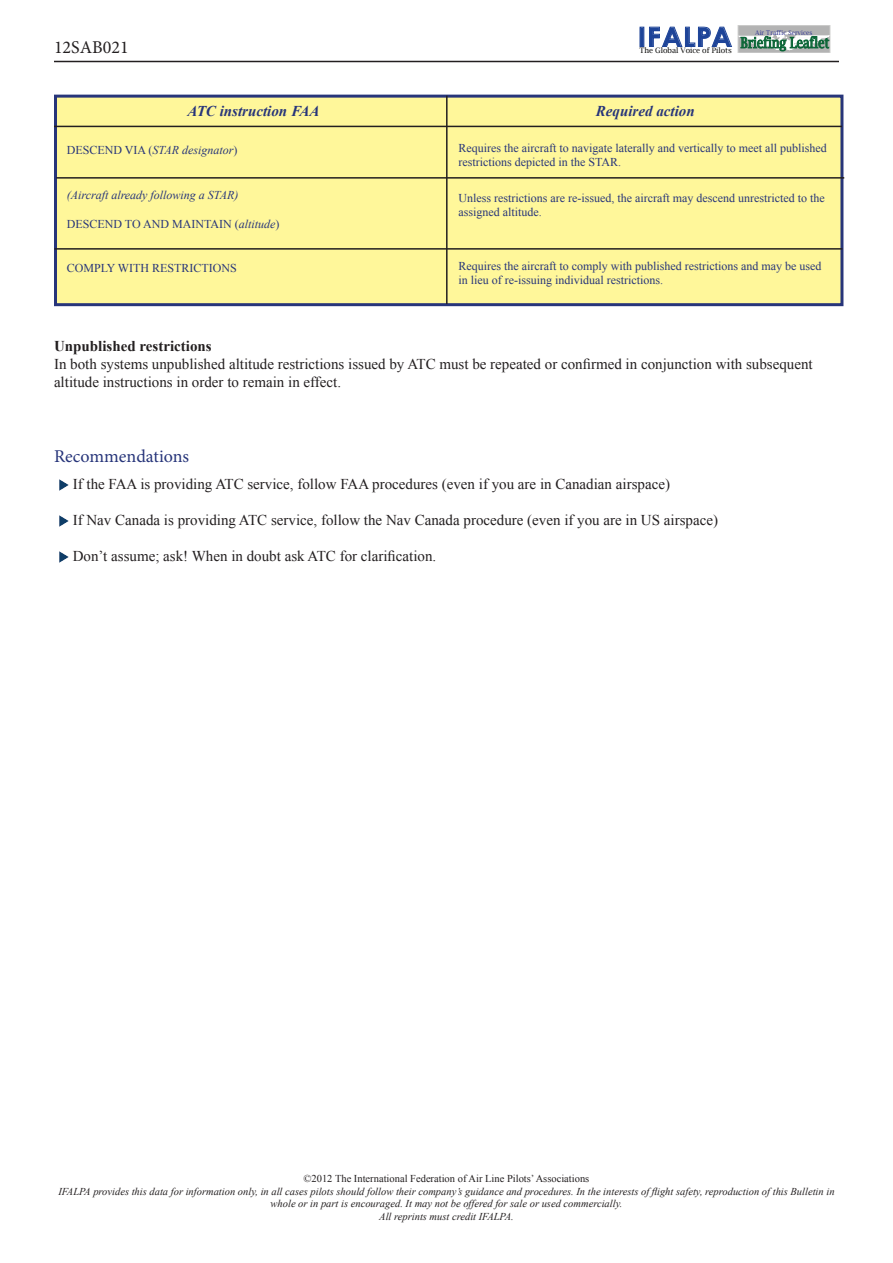
<style>
.page{position:relative;width:893px;height:1263px;background:#fff}
.page>*{position:absolute;margin:0;border:0;box-sizing:border-box;transform-origin:0 0}
.t1{font:700 27px "Century Gothic";color:#1e4498}
.t2{font:18px "Minion Pro";color:#27357a}
.t3{font:18px "Minion Pro";color:#231f20}
.t4{font:15px/18px "Times New Roman";color:#231f20}
.t5{font:italic 700 15px "Times New Roman";color:#27357a}
.t6{font:700 15px "Times New Roman";color:#231f20}
.t7{font:14.7px "Lucida Bright";color:#0c6638;scale:.81 1}
.t8{font:12px/14.4px "Times New Roman";color:#27357a}
.t9{font:italic 12px "Times New Roman";color:#27357a}
.t10{font:italic 10.5px/12.6px "Times New Roman";color:#231f20;text-align:center}
.t11{font:10.5px "Times New Roman";color:#231f20}
.t12{font:7.5px "Lucida Bright";letter-spacing:-.005em;color:#050504}
.t13{font:6.45px "Lucida Bright";letter-spacing:.025em;color:#323695;scale:.91 1}
.s1{font-family:"Century Gothic";font-weight:700;font-size:27px;color:#1e4498}
.s2{font-style:normal}
.s3{font-style:italic}
</style>
<div class="page">
<hr style="left:54px;top:61px;width:785px;height:1px;background:#231f20">
<div style="left:738px;top:26px;width:92px;height:27px;background:#b3b3b3"></div>
<div style="left:738px;top:25px;width:92px;height:28px;border:1px solid #cccccb"></div>
<svg style="left:649px;top:27px;width:83px;height:20px"></svg>
<svg style="left:739px;top:32px;width:90px;height:19px"></svg>
<div style="left:54px;top:95px;width:789px;height:211px;background:#fff79a;border:3px solid #27357a"></div>
<hr style="left:54px;top:126px;width:788px;height:1px;background:#231f20">
<hr style="left:56px;top:177px;width:788px;height:2px;background:#231f20">
<hr style="left:54px;top:248px;width:788px;height:2px;background:#231f20">
<hr style="left:446px;top:96px;width:2px;height:208px;background:#231f20">
<svg style="left:59px;top:479px;width:9px;height:11px"></svg>
<svg style="left:59px;top:516px;width:9px;height:10px"></svg>
<svg style="left:59px;top:552px;width:9px;height:10px"></svg>
<p class="t3" style="left:54px;top:36px;width:76px">12SAB021</p>
<h1 class="t1" style="left:638px;top:20px;width:24px">IF</h1>
<p class="t12" style="left:640px;top:46px;width:94px">The Global Voice of Pilots</p>
<p class="t7" style="left:662px;top:34px;width:208px"><span class="s1">ALPA</span> Briefing Leaflet</p>
<p class="t13" style="left:755px;top:29px;width:64px">Air Traffic Services</p>
<p class="t5" style="left:596px;top:100px;width:100px">Required action</p>
<p class="t5" style="left:188px;top:101px;width:134px">ATC instruction FAA</p>
<p class="t9" style="left:67px;top:142px;width:172px"><span class="s2">DESCEND VIA (</span>STAR designator<span class="s2">)</span></p>
<p class="t8" style="left:458px;top:140px;width:370px">Requires the aircraft to navigate laterally and vertically to meet all published restrictions depicted in the STAR.</p>
<p class="t9" style="left:67px;top:187px;width:173px">(Aircraft already following a STAR)</p>
<p class="t8" style="left:67px;top:217px;width:214px">DESCEND TO AND MAINTAIN (<span class="s3">altitude</span>)</p>
<p class="t8" style="left:67px;top:260px;width:172px">COMPLY WITH RESTRICTIONS</p>
<p class="t8" style="left:458px;top:190px;width:368px">Unless restrictions are re-issued, the aircraft may descend unrestricted to the assigned altitude.</p>
<p class="t8" style="left:458px;top:258px;width:364px">Requires the aircraft to comply with published restrictions and may be used in lieu of re-issuing individual restrictions.</p>
<p class="t6" style="left:54px;top:335px;width:159px">Unpublished restrictions</p>
<p class="t4" style="left:54px;top:354px;width:760px">In both systems unpublished altitude restrictions issued by ATC must be repeated or confirmed in conjunction with subsequent altitude instructions in order to remain in effect.</p>
<p class="t2" style="left:54px;top:444px;width:137px">Recommendations</p>
<p class="t4" style="left:73px;top:475px;width:599px">If the FAA is providing ATC service, follow FAA procedures (even if you are in Canadian airspace)</p>
<p class="t4" style="left:73px;top:511px;width:647px">If Nav Canada is providing ATC service, follow the Nav Canada procedure (even if you are in US airspace)</p>
<p class="t4" style="left:73px;top:547px;width:365px">Don’t assume; ask! When in doubt ask ATC for clarification.</p>
<p class="t11" style="left:304px;top:1172px;width:287px">©2012 The International Federation of Air Line Pilots’ Associations</p>
<p class="t10" style="left:58px;top:1185px;width:778px">IFALPA provides this data for information only, in all cases pilots should follow their company’s guidance and procedures. In the interests of flight safety, reproduction of this Bulletin in whole or in part is encouraged. It may not be offered for sale or used commercially.<br>All reprints must credit IFALPA.</p>
</div>
